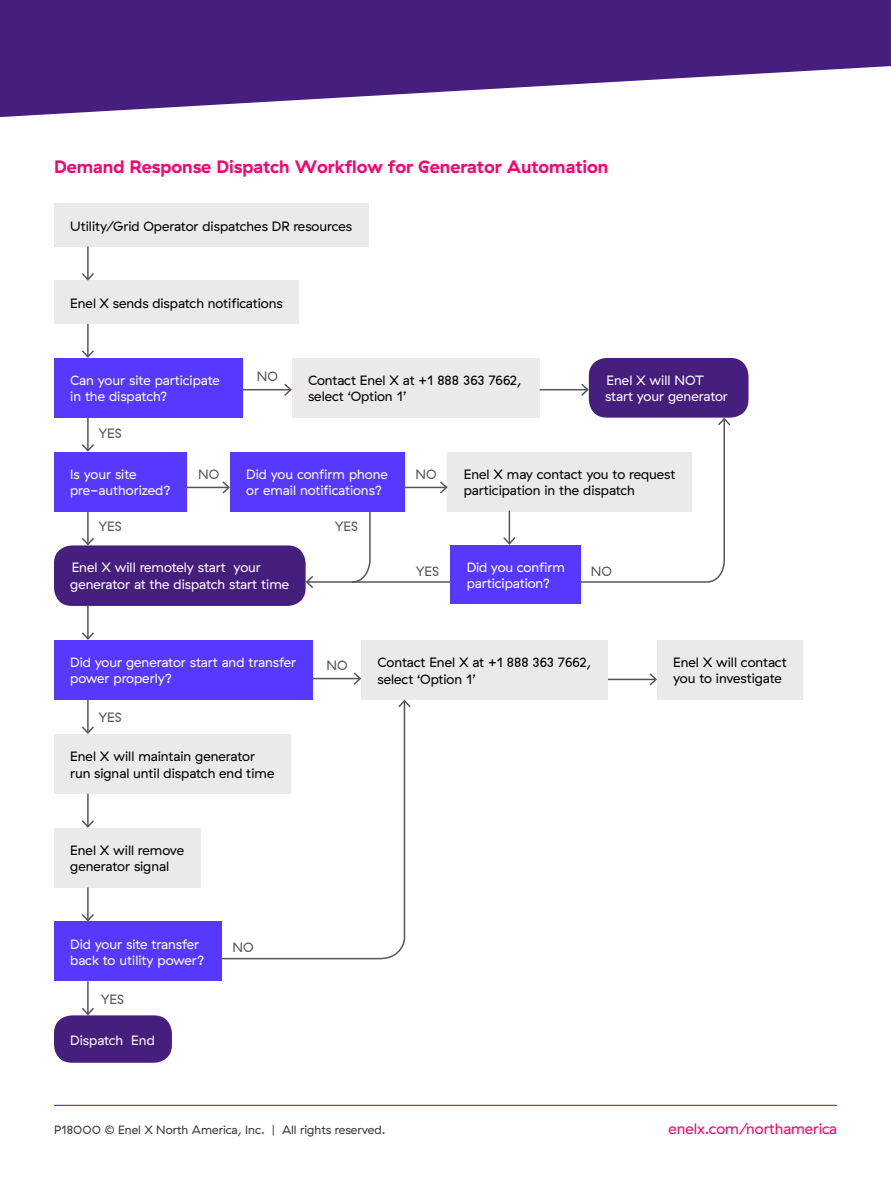
<style>
.page{position:relative;width:891px;height:1188px;background:#fff}
.page>*{position:absolute;margin:0;border:0;box-sizing:border-box;transform-origin:0 0}
.Head_C{font:18px "My Font";color:#ff006e}
.t1{font:15px "GT Haptik Enel X";color:#ff006e}
.Fast_Facts{font:13.5px/16.5px "GT Haptik Enel X";color:#000}
.Fast_Facts-2{font:13.5px/16.5px "GT Haptik Enel X";color:#fff}
.Fast_Facts-3{font:13.5px "GT Haptik Enel X";color:#54575a}
.t2{font:12px "GT Haptik Enel X";color:#383935}
</style>
<div class="page">
<svg style="left:0;top:0;width:891px;height:118px;fill:#461e7d"></svg>
<hr style="left:54px;top:1105px;width:783px;height:1px;background:#461e7d">
<hr style="left:608px;top:679px;width:48px;height:1px;background:#54575a">
<svg style="left:648px;top:673px;width:9px;height:13px"></svg>
<div style="left:54px;top:204px;width:314px;height:43px;background:#ebe9e9"></div>
<div style="left:54px;top:281px;width:245px;height:43px;background:#ebe9e9"></div>
<div style="left:54px;top:358px;width:189px;height:60px;background:#5738ff"></div>
<div style="left:292px;top:358px;width:248px;height:60px;background:#ebe9e9"></div>
<div style="left:589px;top:358px;width:160px;height:60px;background:#461e7d;border-radius:18px"></div>
<div style="left:54px;top:452px;width:133px;height:59px;background:#5738ff"></div>
<div style="left:230px;top:452px;width:174px;height:59px;background:#5738ff"></div>
<div style="left:448px;top:452px;width:244px;height:59px;background:#ebe9e9"></div>
<div style="left:451px;top:545px;width:130px;height:59px;background:#5738ff"></div>
<div style="left:54px;top:545px;width:252px;height:61px;background:#461e7d;border-radius:18px"></div>
<div style="left:54px;top:640px;width:258px;height:60px;background:#5738ff"></div>
<div style="left:361px;top:640px;width:247px;height:60px;background:#ebe9e9"></div>
<div style="left:657px;top:640px;width:146px;height:60px;background:#ebe9e9"></div>
<div style="left:54px;top:734px;width:237px;height:60px;background:#ebe9e9"></div>
<div style="left:54px;top:828px;width:146px;height:60px;background:#ebe9e9"></div>
<div style="left:54px;top:922px;width:167px;height:59px;background:#5738ff"></div>
<div style="left:54px;top:1015px;width:118px;height:48px;background:#461e7d;border-radius:18px"></div>
<hr style="left:87px;top:247px;width:2px;height:33px;background:#54575a">
<svg style="left:80px;top:271px;width:16px;height:10px"></svg>
<hr style="left:87px;top:324px;width:2px;height:33px;background:#54575a">
<svg style="left:82px;top:349px;width:12px;height:9px"></svg>
<hr style="left:87px;top:418px;width:2px;height:33px;background:#54575a">
<svg style="left:82px;top:443px;width:12px;height:9px"></svg>
<hr style="left:87px;top:511px;width:2px;height:33px;background:#54575a">
<svg style="left:80px;top:536px;width:16px;height:10px"></svg>
<hr style="left:87px;top:606px;width:2px;height:33px;background:#54575a">
<svg style="left:82px;top:631px;width:12px;height:9px"></svg>
<hr style="left:87px;top:700px;width:2px;height:33px;background:#54575a">
<svg style="left:82px;top:725px;width:12px;height:9px"></svg>
<hr style="left:87px;top:794px;width:2px;height:33px;background:#54575a">
<svg style="left:82px;top:819px;width:12px;height:9px"></svg>
<hr style="left:87px;top:888px;width:2px;height:33px;background:#54575a">
<svg style="left:80px;top:912px;width:16px;height:10px"></svg>
<hr style="left:87px;top:981px;width:2px;height:33px;background:#54575a">
<svg style="left:80px;top:1006px;width:16px;height:10px"></svg>
<hr style="left:243px;top:389px;width:48px;height:1px;background:#54575a">
<svg style="left:283px;top:383px;width:9px;height:13px"></svg>
<hr style="left:540px;top:389px;width:48px;height:1px;background:#54575a">
<svg style="left:580px;top:382px;width:9px;height:15px"></svg>
<hr style="left:181px;top:487px;width:48px;height:1px;background:#54575a">
<svg style="left:221px;top:481px;width:9px;height:13px"></svg>
<hr style="left:399px;top:487px;width:47px;height:1px;background:#54575a">
<svg style="left:438px;top:480px;width:10px;height:15px"></svg>
<svg style="left:350px;top:511px;width:21px;height:70px"></svg>
<hr style="left:307px;top:581px;width:143px;height:2px;background:#54575a">
<svg style="left:305px;top:574px;width:10px;height:16px"></svg>
<svg style="left:576px;top:417px;width:156px;height:166px"></svg>
<hr style="left:312px;top:678px;width:48px;height:1px;background:#54575a">
<svg style="left:352px;top:672px;width:10px;height:13px"></svg>
<svg style="left:218px;top:699px;width:188px;height:261px"></svg>
<svg style="left:397px;top:699px;width:14px;height:10px"></svg>
<hr style="left:509px;top:511px;width:1px;height:33px;background:#54575a">
<svg style="left:503px;top:536px;width:13px;height:9px"></svg>
<p class="Head_C" style="left:54px;top:156px;width:556px">Demand Response Dispatch Workflow for Generator Automation</p>
<p class="Fast_Facts" style="left:70px;top:218px;width:283px">Utility/Grid Operator dispatches DR resources</p>
<p class="Fast_Facts" style="left:70px;top:295px;width:214px">Enel X sends dispatch notifications</p>
<p class="Fast_Facts-3" style="left:257px;top:369px;width:23px">NO</p>
<p class="Fast_Facts-2" style="left:70px;top:372px;width:151px">Can your site participate in the dispatch?</p>
<p class="Fast_Facts" style="left:308px;top:372px;width:215px">Contact Enel X at +1 888 363 7662, select ‘Option 1’</p>
<p class="Fast_Facts-2" style="left:605px;top:372px;width:124px">Enel X will NOT start your generator</p>
<p class="Fast_Facts-3" style="left:99px;top:425px;width:25px">YES</p>
<p class="Fast_Facts-2" style="left:70px;top:466px;width:102px">Is your site pre-authorized?</p>
<p class="Fast_Facts-2" style="left:246px;top:466px;width:143px">Did you confirm phone or email notifications?</p>
<p class="Fast_Facts" style="left:464px;top:466px;width:213px">Enel X may contact you to request participation in the dispatch</p>
<p class="Fast_Facts-3" style="left:198px;top:466px;width:23px">NO</p>
<p class="Fast_Facts-3" style="left:416px;top:466px;width:23px">NO</p>
<p class="Fast_Facts-3" style="left:99px;top:518px;width:25px">YES</p>
<p class="Fast_Facts-2" style="left:70px;top:560px;width:221px">Enel X will remotely start your generator at the dispatch start time</p>
<p class="Fast_Facts-3" style="left:335px;top:518px;width:25px">YES</p>
<p class="Fast_Facts-2" style="left:467px;top:560px;width:100px;line-height:15.8px">Did you confirm participation?</p>
<p class="Fast_Facts-3" style="left:416px;top:563px;width:25px">YES</p>
<p class="Fast_Facts-3" style="left:591px;top:563px;width:23px">NO</p>
<p class="Fast_Facts-2" style="left:70px;top:654px;width:227px">Did your generator start and transfer power properly?</p>
<p class="Fast_Facts" style="left:378px;top:654px;width:215px">Contact Enel X at +1 888 363 7662, select ‘Option 1’</p>
<p class="Fast_Facts" style="left:673px;top:654px;width:115px">Enel X will contact you to investigate</p>
<p class="Fast_Facts-3" style="left:326px;top:658px;width:23px">NO</p>
<p class="Fast_Facts-3" style="left:99px;top:710px;width:25px">YES</p>
<p class="Fast_Facts" style="left:70px;top:748px;width:206px">Enel X will maintain generator run signal until dispatch end time</p>
<p class="Fast_Facts" style="left:70px;top:842px;width:115px">Enel X will remove generator signal</p>
<p class="Fast_Facts-2" style="left:70px;top:936px;width:136px">Did your site transfer back to utility power?</p>
<p class="Fast_Facts-3" style="left:101px;top:991px;width:25px">YES</p>
<p class="Fast_Facts-2" style="left:70px;top:1033px;width:86px">Dispatch End</p>
<p class="Fast_Facts-3" style="left:232px;top:939px;width:23px">NO</p>
<p class="t2" style="left:54px;top:1123px;width:333px">P18000 © Enel X North America, Inc. | All rights reserved.</p>
<p class="t1" style="left:669px;top:1120px;width:170px">enelx.com/northamerica</p>
</div>
